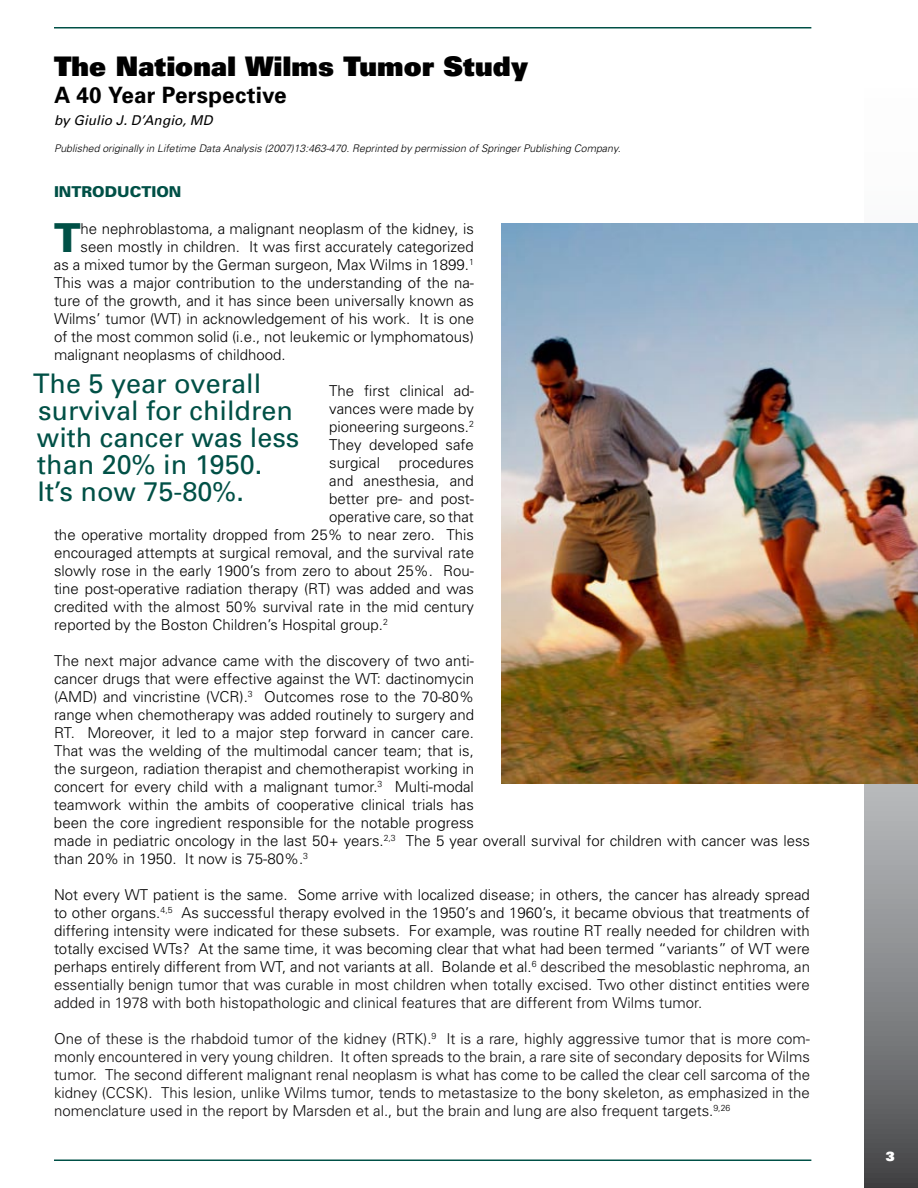
<style>
.page{position:relative;width:918px;height:1188px;background:#fff}
.page>*{position:absolute;margin:0;border:0;box-sizing:border-box;transform-origin:0 0}
.t1{font:900 39.9px "Univers";color:#005046}
.t2{font:27px/27px "Univers";color:#005046}
.t3{font:900 27px "Univers";letter-spacing:.005em;color:#000}
.t4{font:700 22.5px "Univers";letter-spacing:.005em;color:#000}
.t5{font:300 15px/18px "Univers";color:#000;text-align:justify}
.t6{font:300 15px/18px "Univers";color:#0d0b0c;text-align:justify}
.t7{font:900 15px "Univers";color:#005046}
.t8{font:italic 13.5px "Univers";letter-spacing:.005em;color:#000}
.t9{font:900 12.75px "Univers";color:#fff}
.t10{font:italic 300 10.5px "Univers";color:#000}
.s1{color:#0d0b0c}
</style>
<div class="page">
<svg style="left:864px;top:223px;width:54px;height:965px;background:#828486"></svg>
<hr style="left:54px;top:1160px;width:757px;height:1px;background:#005046">
<hr style="left:54px;top:27px;width:757px;height:1px;background:#005046">
<img style="left:501px;top:224px;width:417px;height:559px">
<h2 class="t3" style="left:54px;top:48px;width:476px">The National Wilms Tumor Study</h2>
<h3 class="t4" style="left:54px;top:81px;width:234px">A 40 Year Perspective</h3>
<p class="t8" style="left:54px;top:112px;width:160px">by Giulio J. D’Angio, MD</p>
<p class="t10" style="left:54px;top:142px;width:568px">Published originally in Lifetime Data Analysis (2007)13:463-470. Reprinted by permission of Springer Publishing Company.</p>
<p class="t7" style="left:54px;top:183px;width:17px">INTR</p>
<p class="t7" style="left:92px;top:183px;width:89px">ODUCTION</p>
<h1 class="t1" style="left:54px;top:213px;width:28px">T</h1>
<p class="t5" style="left:81px;top:220px;width:395px">he nephroblastoma, a malignant neoplasm of the kidney, is</p>
<p class="t5" style="left:81px;top:238px;width:395px">seen mostly in children. It was first accurately categorized</p>
<p class="t5" style="left:54px;top:256px;width:422px">as a mixed tumor by the German surgeon, Max Wilms in 1899.<sup>1</sup></p>
<p class="t5" style="left:54px;top:274px;width:422px">This was a major contribution to the understanding of the na-</p>
<p class="t5" style="left:54px;top:292px;width:422px">ture of the growth, and it has since been universally known as</p>
<p class="t5" style="left:54px;top:310px;width:422px">Wilms’ tumor (WT) in acknowledgement of his work. It is one</p>
<p class="t5" style="left:54px;top:328px;width:421px">of the most common solid (i.e., not leukemic or lymphomatous)</p>
<p class="t5" style="left:54px;top:346px;width:233px">malignant neoplasms of childhood.</p>
<p class="t5" style="left:329px;top:382px;width:146px">The first clinical ad&shy;vances were made by pioneering surgeons.<sup>2<br></sup>They developed safe surgical</p>
<h2 class="t2" style="left:33px;top:370px;width:268px">The 5 year overall survival for children with cancer was less than 20% in 1950.<br>It’s now 75-80%.</h2>
<p class="t5" style="left:399px;top:454px;width:77px">procedures</p>
<p class="t5" style="left:329px;top:472px;width:146px">and anesthesia, and</p>
<p class="t5" style="left:329px;top:490px;width:146px">better pre- and post-</p>
<p class="t5" style="left:329px;top:508px;width:146px">operative care, so that</p>
<p class="t5" style="left:54px;top:526px;width:422px">the operative mortality dropped from 25% to near zero. This</p>
<p class="t5" style="left:54px;top:544px;width:422px">encouraged attempts at surgical removal, and the survival rate</p>
<p class="t5" style="left:54px;top:562px;width:422px">slowly rose in the early 1900’s from zero to about 25%. Rou-</p>
<p class="t5" style="left:54px;top:580px;width:421px">tine post-operative radiation therapy (RT) was added and was</p>
<p class="t5" style="left:54px;top:598px;width:422px">credited with the almost 50% survival rate in the mid century</p>
<p class="t5" style="left:54px;top:616px;width:335px">reported by the Boston Children’s Hospital group.<sup>2</sup></p>
<p class="t5" style="left:54px;top:652px;width:758px;text-align:left">The next major advance came with the discovery of two anti-<br>cancer drugs that were effective against the WT: dactinomycin<br>(AMD) and vincristine (VCR).<sup>3</sup> Outcomes rose to the 70-80%<br>range when chemotherapy was added routinely to surgery and<br>RT. Moreover, it led to a major step forward in cancer care.<br>That was the welding of the multimodal cancer team; that is,<br>the surgeon, radiation therapist and chemotherapist working in<br>concert for every child with a malignant tumor.<sup>3</sup> Multi-modal<br>teamwork within the ambits of cooperative clinical trials has<br>been the core ingredient responsible for the notable progress<br>made in pediatric oncology in the last 50+ years.<sup>2,3</sup> The 5 year overall survival for children with cancer was less than 20% in 1950. It now is 75-80%.<sup>3</sup></p>
<p class="t5" style="left:54px;top:886px;width:758px">Not every WT patient is the same. Some arrive with localized disease; in others, the cancer has already spread to other organs.<sup>4,5</sup> As successful therapy evolved in the 1950’s and 1960’s, it became obvious that treatments of differing intensity were indicated for these subsets. For example, was routine RT really needed for children with totally excised WTs? At the same time, it was becoming clear that what had been termed “variants” of WT were perhaps entirely different from WT, and not variants at all. Bolande et al.<sup>6</sup> <span class="s1">described the mesoblastic nephroma, an essentially benign tumor that was curable in most children when totally excised. Two other distinct entities were added in 1978 with both histopathologic and clinical features that are different from Wilms tumor.</span></p>
<p class="t6" style="left:54px;top:1030px;width:758px">One of these is the rhabdoid tumor of the kidney (RTK).<sup>9</sup> It is a rare, highly aggressive tumor that is more com&shy;monly encountered in very young children. It often spreads to the brain, a rare site of secondary deposits for Wilms tumor. The second different malignant renal neoplasm is what has come to be called the clear cell sarcoma of the kidney (CCSK). This lesion, unlike Wilms tumor, tends to metastasize to the bony skeleton, as emphasized in the nomenclature used in the report by Marsden et al., but the brain and lung are also frequent targets.<sup>9,26</sup></p>
<p class="t9" style="left:886px;top:1148px;width:10px">3</p>
</div>
